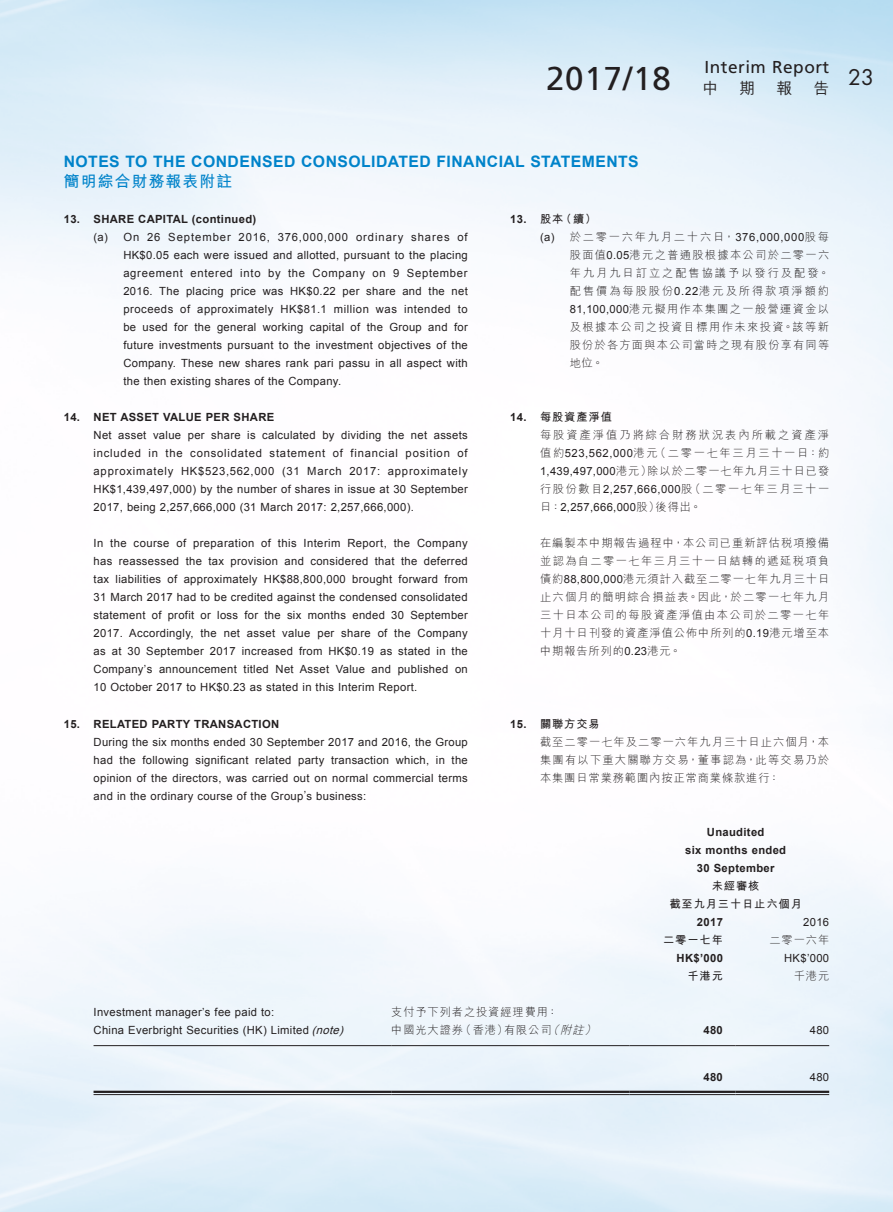
<style>
.page{position:relative;width:893px;height:1212px;background:#fff}
.page>*{position:absolute;margin:0;border:0;box-sizing:border-box;transform-origin:0 0}
.t1{font:33px "Frutiger LT Std";letter-spacing:.03em;color:#231f20}
.t2{font:21px "Futura Std";color:#231f20}
.t3{font:17.25px "Frutiger LT Std";letter-spacing:.03em;color:#231f20}
.t4{font:700 15.75px "Arial";letter-spacing:.03em;color:#0083ca}
.t5{font:700 15.75px "M Hei HK";letter-spacing:.08em;color:#0083ca}
.t6{font:500 15.75px "M Hei HK";color:#231f20}
.t7{font:11.25px/18px "Arial";letter-spacing:.03em;color:#231f20;text-align:justify}
.t8{font:300 11.25px/18px "M Hei HK";letter-spacing:.115em;color:#231f20;text-align:justify}
.t9{font:700 11.25px/18px "Arial";letter-spacing:.03em;color:#231f20;text-align:center}
.t10{font:300 11.25px/18px "M Hei HK";letter-spacing:.15em;color:#231f20}
.t11{font:300 11.25px/18px "M Hei HK";letter-spacing:.09em;color:#231f20}
.t12{font:300 11.25px "M Hei HK";letter-spacing:.08em;color:#231f20}
.t13{font:700 11.25px/18px "M Hei HK";letter-spacing:.08em;color:#231f20;text-align:center}
.t14{font:300 11.25px "M Hei HK";letter-spacing:.155em;color:#231f20}
.t15{font:300 11.25px "M Hei HK";letter-spacing:.17em;color:#231f20}
.t16{font:300 11.25px "M Hei HK";letter-spacing:.175em;color:#231f20}
.s1{font-family:"Arial"}
.s2{font-family:"Arial";font-weight:400}
.s3{font-family:"Arial";font-weight:700}
.s4{font-weight:700}
.s5{font-family:"M Hei HK";font-weight:300}
.s6{font-style:italic}
</style>
<div class="page">
<hr style="left:94px;top:1045px;width:297px;height:1px;background:#231f20">
<hr style="left:391px;top:1045px;width:238px;height:1px;background:#231f20">
<hr style="left:629px;top:1045px;width:107px;height:1px;background:#231f20">
<hr style="left:736px;top:1045px;width:93px;height:1px;background:#231f20">
<hr style="left:94px;top:1091px;width:297px;height:2px;background:#231f20">
<hr style="left:94px;top:1094px;width:297px;height:1px;background:#231f20">
<hr style="left:391px;top:1091px;width:238px;height:2px;background:#231f20">
<hr style="left:391px;top:1094px;width:238px;height:1px;background:#231f20">
<hr style="left:629px;top:1091px;width:107px;height:2px;background:#231f20">
<hr style="left:629px;top:1094px;width:107px;height:1px;background:#231f20">
<hr style="left:736px;top:1091px;width:93px;height:2px;background:#231f20">
<hr style="left:736px;top:1094px;width:93px;height:1px;background:#231f20">
<h3 class="t3" style="left:705px;top:57px;width:126px">Interim Report</h3>
<h1 class="t1" style="left:546px;top:60px;width:174px">2017/18 <sub>中</sub></h1>
<h3 class="t6" style="left:739px;top:77px;width:17px">期</h3>
<h3 class="t6" style="left:776px;top:77px;width:17px">報</h3>
<h3 class="t6" style="left:813px;top:77px;width:17px">告</h3>
<h2 class="t2" style="left:848px;top:64px;width:27px">23</h2>
<h3 class="t4" style="left:64px;top:151px;width:576px">NOTES TO THE CONDENSED CONSOLIDATED FINANCIAL STATEMENTS</h3>
<h3 class="t5" style="left:64px;top:170px;width:170px">簡明綜合財務報表附註</h3>
<p class="t13" style="left:510px;top:209px;width:88px"><span class="s1">13.</span> 股本（續）</p>
<p class="t14" style="left:540px;top:231px;width:291px"><span class="s2">(a)</span> 於二零一六年九月二十六日，<span class="s2">376,000,000</span>股每</p>
<p class="t8" style="left:570px;top:245px;width:261px">股面值<span class="s2">0.05</span>港元之普通股根據本公司於二零一六</p>
<p class="t16" style="left:570px;top:267px;width:261px">年九月九日訂立之配售協議予以發行及配發。</p>
<p class="t15" style="left:570px;top:285px;width:261px">配售價為每股股份<span class="s2">0.22</span>港元及所得款項淨額約</p>
<p class="t8" style="left:570px;top:299px;width:261px"><span class="s2">81,100,000</span>港元擬用作本集團之一般營運資金以</p>
<p class="t8" style="left:570px;top:317px;width:261px">及根據本公司之投資目標用作未來投資。該等新</p>
<p class="t8" style="left:570px;top:335px;width:261px">股份於各方面與本公司當時之現有股份享有同等</p>
<p class="t8" style="left:570px;top:353px;width:35px">地位。</p>
<p class="t9" style="left:64px;top:210px;width:194px">13. SHARE CAPITAL (continued)</p>
<p class="t7" style="left:123px;top:228px;width:346px;text-indent:-30px">(a) On 26 September 2016, 376,000,000 ordinary shares of HK$0.05 each were issued and allotted, pursuant to the placing agreement entered into by the Company on 9 September 2016. The placing price was HK$0.22 per share and the net proceeds of approximately HK$81.1 million was intended to be used for the general working capital of the Group and for future investments pursuant to the investment objectives of the Company. These new shares rank pari passu in all aspect with the then existing shares of the Company.</p>
<p class="t9" style="left:64px;top:408px;width:212px">14. NET ASSET VALUE PER SHARE</p>
<p class="t7" style="left:94px;top:426px;width:376px">Net asset value per share is calculated by dividing the net assets included in the consolidated statement of financial position of approximately HK$523,562,000 (31 March 2017: approximately HK$1,439,497,000) by the number of shares in issue at 30 September 2017, being 2,257,666,000 (31 March 2017: 2,257,666,000).</p>
<p class="t7" style="left:94px;top:534px;width:376px">In the course of preparation of this Interim Report, the Company has reassessed the tax provision and considered that the deferred tax liabilities of approximately HK$88,800,000 brought forward from 31 March 2017 had to be credited against the condensed consolidated statement of profit or loss for the six months ended 30 September 2017. Accordingly, the net asset value per share of the Company as at 30 September 2017 increased from HK$0.19 as stated in the Company’s announcement titled Net Asset Value and published on 10 October 2017 to HK$0.23 as stated in this Interim Report.</p>
<p class="t9" style="left:64px;top:715px;width:217px">15. RELATED PARTY TRANSACTION</p>
<p class="t7" style="left:94px;top:733px;width:376px">During the six months ended 30 September 2017 and 2016, the Group had the following significant related party transaction which, in the opinion of the directors, was carried out on normal commercial terms and in the ordinary course of the Group’s business:</p>
<p class="t10" style="left:540px;top:408px;width:291px;text-indent:-30px"><span class="s3">14.</span> <span class="s4">每股資產淨值<br></span>每股資產淨值乃將綜合財務狀況表內所載之資產淨值約<span class="s2">523,562,000</span>港元（二零一七年三月三十一日：約<br><span class="s2">1,439,497,000</span>港元）除以於二零一七年九月三十日已發行股份數目<span class="s2">2,257,666,000</span>股（二零一七年三月三十一</p>
<p class="t7" style="left:540px;top:498px;width:163px"><span class="s5">日：</span>2,257,666,000<span class="s5">股）後得出。</span></p>
<p class="t8" style="left:540px;top:534px;width:291px">在編製本中期報告過程中，本公司已重新評估稅項撥備並認為自二零一七年三月三十一日結轉的遞延稅項負債約<span class="s2">88,800,000</span>港元須計入截至二零一七年九月三十日止六個月的簡明綜合損益表。因此，於二零一七年九月三十日本公司的每股資產淨值由本公司於二零一七年十月十日刊發的資產淨值公佈中所列的<span class="s2">0.19</span>港元增至本中期報告所列的<span class="s2">0.23</span>港元。</p>
<p class="t11" style="left:540px;top:714px;width:291px;text-indent:-30px"><span class="s3">15.</span> <span class="s4">關聯方交易<br></span>截至二零一七年及二零一六年九月三十日止六個月，本集團有以下重大關聯方交易，董事認為，此等交易乃於本集團日常業務範圍內按正常商業條款進行：</p>
<p class="t9" style="left:685px;top:823px;width:102px">Unaudited<br>six months ended<br>30 September</p>
<p class="t13" style="left:669px;top:876px;width:134px">未經審核<br>截至九月三十日止六個月</p>
<p class="t9" style="left:697px;top:913px;width:27px">2017</p>
<p class="t7" style="left:803px;top:913px;width:27px">2016</p>
<p class="t13" style="left:663px;top:930px;width:61px">二零一七年</p>
<p class="t8" style="left:769px;top:930px;width:61px">二零一六年</p>
<p class="t9" style="left:677px;top:949px;width:48px">HK$’000</p>
<p class="t7" style="left:784px;top:949px;width:47px">HK$’000</p>
<p class="t13" style="left:687px;top:966px;width:37px">千港元</p>
<p class="t8" style="left:794px;top:966px;width:37px">千港元</p>
<p class="t7" style="left:94px;top:1003px;width:182px">Investment manager’s fee paid to:</p>
<p class="t12" style="left:391px;top:1006px;width:168px">支付予下列者之投資經理費用：</p>
<p class="t7" style="left:94px;top:1021px;width:255px">China Everbright Securities (HK) Limited <span class="s6">(note)</span></p>
<p class="t12" style="left:391px;top:1024px;width:209px">中國光大證券（香港）有限公司<span class="s6">（附註）</span></p>
<p class="t9" style="left:703px;top:1021px;width:21px">480</p>
<p class="t7" style="left:810px;top:1021px;width:21px">480</p>
<p class="t9" style="left:703px;top:1068px;width:21px">480</p>
<p class="t7" style="left:810px;top:1068px;width:21px">480</p>
</div>
